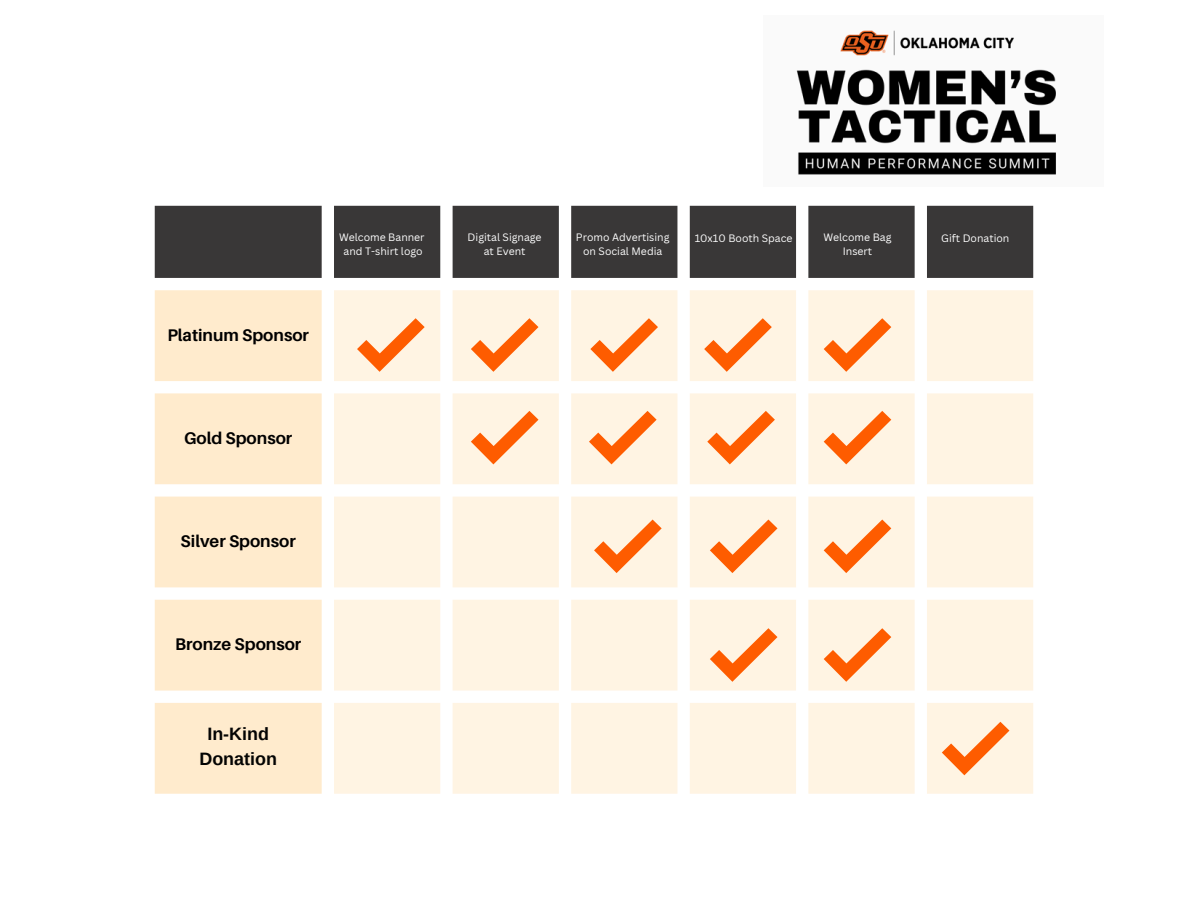
<style>
.page{position:relative;width:1188px;height:918px;background:#fff}
.page>*{position:absolute;margin:0;border:0;box-sizing:border-box;transform-origin:0 0}
.t1{font:700 17.85px/24.8px "Arimo";color:#040403;text-align:center}
.t2{font:700 16.8px "Aileron";color:#000}
.t3{font:10.5px/14px "Canva Sans";color:#fefefe;text-align:center}
.t4{font:10.5px/14px "Canva Sans";color:#fff;text-align:center}
.s1{color:#fefefe}
</style>
<div class="page">
<img style="left:796px;top:30px;width:260px;height:145px">
<svg style="left:155px;top:206px;width:878px;height:72px;background:#494848"></svg>
<svg style="left:155px;top:290px;width:167px;height:504px;background:#ffedd2"></svg>
<svg style="left:334px;top:290px;width:699px;height:504px;fill:#fff4e3"></svg>
<svg style="left:357px;top:318px;width:68px;height:54px;background:#fec8a1"></svg>
<svg style="left:710px;top:628px;width:67px;height:54px;background:#fec7a0"></svg>
<svg style="left:824px;top:628px;width:67px;height:54px;background:#fec7a0"></svg>
<svg style="left:471px;top:411px;width:67px;height:53px;background:#fec69f"></svg>
<svg style="left:471px;top:318px;width:67px;height:54px;background:#fec7a0"></svg>
<svg style="left:590px;top:318px;width:68px;height:54px;background:#fec8a1"></svg>
<svg style="left:704px;top:318px;width:68px;height:54px;background:#fec8a1"></svg>
<svg style="left:824px;top:318px;width:67px;height:54px;background:#fec7a0"></svg>
<svg style="left:710px;top:520px;width:67px;height:53px;background:#fec69f"></svg>
<svg style="left:594px;top:520px;width:68px;height:53px;background:#fec7a0"></svg>
<svg style="left:824px;top:411px;width:67px;height:53px;background:#fec69f"></svg>
<svg style="left:707px;top:411px;width:68px;height:53px;background:#fec7a0"></svg>
<svg style="left:589px;top:411px;width:67px;height:53px;background:#fec69f"></svg>
<svg style="left:824px;top:520px;width:67px;height:53px;background:#fec69f"></svg>
<svg style="left:942px;top:722px;width:67px;height:53px;background:#fec69f"></svg>
<p class="t2" style="left:167px;top:325px;width:143px">Platinum Sponsor</p>
<h1 class="t3" style="left:339px;top:230px;width:87px">Welcome Banner and T-shirt logo</h1>
<h1 class="t3" style="left:941px;top:231px;width:70px">Gift Donation</h1>
<h1 class="t3" style="left:468px;top:230px;width:76px">Digital Signage at Event</h1>
<h1 class="t3" style="left:576px;top:230px;width:95px">Promo Advertising</h1>
<h1 class="t3" style="left:695px;top:231px;width:99px">10x10 Booth Space</h1>
<h1 class="t3" style="left:583px;top:244px;width:81px">on Social Media</h1>
<h1 class="t4" style="left:823px;top:230px;width:70px"><span class="s1">We</span>lcome Bag<br>Insert</h1>
<p class="t2" style="left:184px;top:428px;width:110px">Gold Sponsor</p>
<p class="t2" style="left:181px;top:531px;width:117px">Silver Sponsor</p>
<p class="t2" style="left:175px;top:634px;width:128px">Bronze Sponsor</p>
<p class="t1" style="left:199px;top:721px;width:79px">In-Kind<br>Donation</p>
</div>
